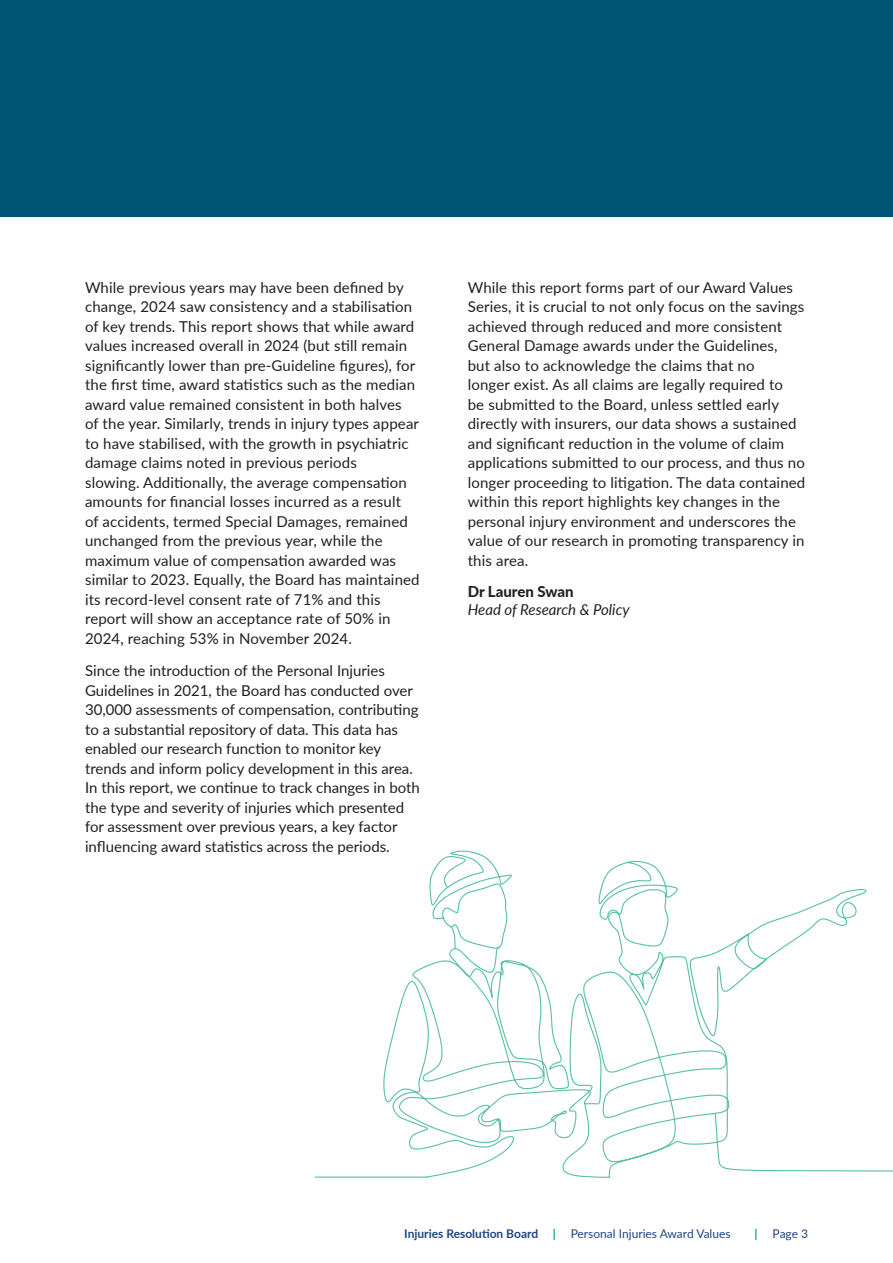
<style>
.page{position:relative;width:893px;height:1263px;background:#fff}
.page>*{position:absolute;margin:0;border:0;box-sizing:border-box;transform-origin:0 0}
.t1{font:15px/19.5px "Lato";letter-spacing:.01em;color:#231f20}
.t2{font:italic 15px "Lato";color:#231f20}
.t3{font:800 15px "Lato";color:#231f20}
.t4{font:12px "Lato";color:#1e4683}
.s1{font-weight:700}
.s2{font-weight:700;color:#029c9c}
</style>
<div class="page">
<div style="left:0;top:0;width:893px;height:217px;background:#015574"></div>
<svg style="left:314px;top:850px;width:579px;height:328px"></svg>
<p class="t1" style="left:85px;top:277px;width:336px">While previous years may have been defined by change, 2024 saw consistency and a stabilisation of key trends. This report shows that while award values increased overall in 2024 (but still remain significantly lower than pre-Guideline figures), for the first time, award statistics such as the median award value remained consistent in both halves<br>of the year. Similarly, trends in injury types appear to have stabilised, with the growth in psychiatric damage claims noted in previous periods<br>slowing. Additionally, the average compensation amounts for financial losses incurred as a result<br>of accidents, termed Special Damages, remained unchanged from the previous year, while the maximum value of compensation awarded was similar to 2023. Equally, the Board has maintained its record-level consent rate of 71% and this report will show an acceptance rate of 50% in 2024, reaching 53% in November 2024.</p>
<p class="t1" style="left:85px;top:660px;width:336px">Since the introduction of the Personal Injuries Guidelines in 2021, the Board has conducted over 30,000 assessments of compensation, contributing to a substantial repository of data. This data has enabled our research function to monitor key trends and inform policy development in this area.<br>In this report, we continue to track changes in both the type and severity of injuries which presented for assessment over previous years, a key factor influencing award statistics across the periods.</p>
<p class="t1" style="left:468px;top:277px;width:339px">While this report forms part of our Award Values Series, it is crucial to not only focus on the savings achieved through reduced and more consistent General Damage awards under the Guidelines,<br>but also to acknowledge the claims that no<br>longer exist. As all claims are legally required to<br>be submitted to the Board, unless settled early directly with insurers, our data shows a sustained and significant reduction in the volume of claim applications submitted to our process, and thus no longer proceeding to litigation. The data contained within this report highlights key changes in the personal injury environment and underscores the value of our research in promoting transparency in this area.</p>
<p class="t3" style="left:468px;top:580px;width:108px">Dr Lauren Swan</p>
<p class="t2" style="left:468px;top:598px;width:163px">Head of Research &amp; Policy</p>
<p class="t4" style="left:404px;top:1224px;width:328px"><span class="s1">Injuries Resolution Board</span> <span class="s2">|</span> Personal Injuries Award Values</p>
<p class="t4" style="left:755px;top:1224px;width:55px"><span class="s2">|</span> Page 3</p>
</div>
